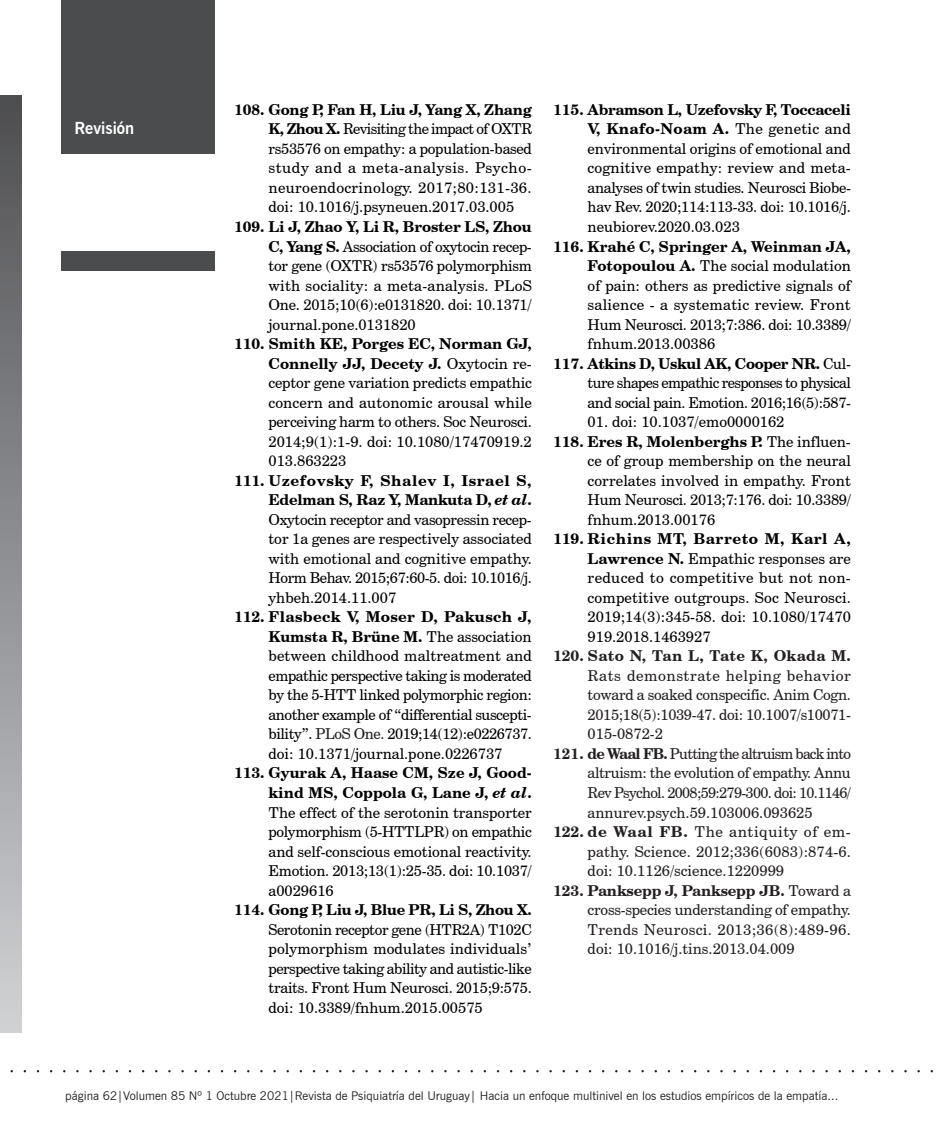
<style>
.page{position:relative;width:936px;height:1132px;background:#fff}
.page>*{position:absolute;margin:0;border:0;box-sizing:border-box;transform-origin:0 0}
.t1{font:700 16.5px "News Gothic BT";color:#fff}
._04_texto_corrido{font:15px/19.5px "Century Schoolbook BT";color:#000;text-align:justify}
._04_texto_corrido-2{font:15px/19.5px "Century Schoolbook BT";color:#231f20;text-align:justify}
.t2{font:12px "News Gothic BT";color:#231f20}
.s1{font-weight:700}
.s2{font-weight:700;font-style:italic}
.s3{color:#231f20}
</style>
<div class="page">
<div style="left:62px;top:0;width:153px;height:154px;background:#4b4c4d"></div>
<div style="left:62px;top:251px;width:153px;height:20px;background:#4b4c4d"></div>
<div style="left:0;top:95px;width:21px;height:936px;background:linear-gradient(to bottom,#4e4f52,#d0d1d5)"></div>
<p class="t1" style="left:74px;top:118px;width:61px">Revisión</p>
<p class="t1" style="left:74px;top:118px;width:111px">Trabajo original</p>
<p class="_04_texto_corrido" style="left:268px;top:100px;width:265px;text-indent:-34px"><span class="s1">108. Gong P, Fan H, Liu J, Yang X, Zhang K, Zhou X.</span> Revisiting the impact of OXTR rs53576 on empathy: a population-based study and a meta-analysis. Psycho&shy;neuroendocrinology. 2017;80:131-36. doi: 10.1016/j.psyneuen.2017.03.005</p>
<p class="_04_texto_corrido" style="left:268px;top:217px;width:265px;text-indent:-34px"><span class="s1">109. Li J, Zhao Y, Li R, Broster LS, Zhou C, Yang S.</span> Association of oxytocin recep&shy;tor gene (OXTR) rs53576 polymorphism with sociality: a meta-analysis. PLoS One. 2015;10(6):e0131820. doi: 10.1371/ journal.pone.0131820</p>
<p class="_04_texto_corrido" style="left:268px;top:334px;width:265px;text-indent:-34px"><span class="s1">110. Smith KE, Porges EC, Norman GJ, Connelly JJ, Decety J.</span> Oxytocin re&shy;ceptor gene variation predicts empathic concern and autonomic arousal while perceiving harm to others. Soc Neurosci.<br>2014;9(1):1-9. doi: 10.1080/17470919.2<br>013.863223</p>
<p class="_04_texto_corrido" style="left:268px;top:470px;width:265px;text-indent:-34px"><span class="s1">111. Uzefovsky F, Shalev I, Israel S, Edelman S, Raz Y, Mankuta D,</span> <span class="s2">et al</span><span class="s1">.<br></span>Oxytocin receptor and vasopressin recep&shy;tor 1a genes are respectively associated with emotional and cognitive empathy.<br>Horm Behav. 2015;67:60-5. doi: 10.1016/j. yhbeh.2014.11.007</p>
<p class="_04_texto_corrido" style="left:268px;top:607px;width:265px;text-indent:-34px"><span class="s1">112. Flasbeck V, Moser D, Pakusch J, Kumsta R, Brüne M.</span> The association between childhood maltreatment and empathic perspective taking is moderated by the 5-HTT linked polymorphic region: another example of “differential suscepti&shy;bility”. <span class="s3">PLoS One.</span> 2019;14(12):e0226737. doi: 10.1371/journal.pone.0226737</p>
<p class="_04_texto_corrido" style="left:268px;top:763px;width:265px;text-indent:-34px"><span class="s1">113. Gyurak A, Haase CM, Sze J, Good&shy;kind MS, Coppola G, Lane J,</span> <span class="s2">et al</span><span class="s1">.<br></span>The effect of the serotonin transporter polymorphism (5-HTTLPR) on empathic and self-conscious emotional reactivity.<br>Emotion. 2013;13(1):25-35. doi: 10.1037/ a0029616</p>
<p class="_04_texto_corrido" style="left:268px;top:899px;width:265px;text-indent:-34px"><span class="s1">114. Gong P, Liu J, Blue PR, Li S, Zhou X.<br></span>Serotonin receptor gene (HTR2A) T102C polymorphism modulates individuals’ perspective taking ability and autistic-like traits. Front Hum Neurosci. 2015;9:575. doi: 10.3389/fnhum.2015.00575</p>
<p class="_04_texto_corrido" style="left:587px;top:100px;width:265px;text-indent:-34px"><span class="s1">115. Abramson L, Uzefovsky F, Toccaceli V, Knafo-Noam A.</span> The genetic and environmental origins of emotional and cognitive empathy: review and meta&shy;analyses of twin studies. Neurosci Biobe&shy;hav Rev. 2020;114:113-33. doi: 10.1016/j. neubiorev.2020.03.023</p>
<p class="_04_texto_corrido" style="left:587px;top:236px;width:265px;text-indent:-34px"><span class="s1">116. Krahé C, Springer A, Weinman JA, Fotopoulou A.</span> The social modulation of pain: others as predictive signals of salience - a systematic review. Front Hum Neurosci. 2013;7:386. doi: 10.3389/ fnhum.2013.00386</p>
<p class="_04_texto_corrido" style="left:587px;top:353px;width:265px;text-indent:-34px"><span class="s1">117. Atkins D, Uskul AK, Cooper NR.</span> Cul&shy;ture shapes empathic responses to physical and social pain. Emotion. 2016;16(5):587-</p>
<p class="_04_texto_corrido" style="left:587px;top:412px;width:198px">01. doi: 10.1037/emo0000162</p>
<p class="_04_texto_corrido" style="left:587px;top:431px;width:265px;text-indent:-34px"><span class="s1">118. Eres R, Molenberghs P.</span> The influen&shy;ce of group membership on the neural correlates involved in empathy. Front Hum Neurosci. 2013;7:176. doi: 10.3389/ fnhum.2013.00176</p>
<p class="_04_texto_corrido" style="left:587px;top:529px;width:265px;text-indent:-34px"><span class="s1">119. Richins MT, Barreto M, Karl A, Lawrence N.</span> Empathic responses are reduced to competitive but not non&shy;competitive outgroups. Soc Neurosci.<br>2019;14(3):345-58. doi: 10.1080/17470<br>919.2018.1463927</p>
<p class="_04_texto_corrido-2" style="left:587px;top:646px;width:265px;text-indent:-34px"><span class="s1">120. Sato N, Tan L, Tate K, Okada M.<br></span>Rats demonstrate helping behavior toward a soaked conspecific. Anim Cogn.<br>2015;18(5):1039-47. doi: 10.1007/s10071- 015-0872-2</p>
<p class="_04_texto_corrido-2" style="left:587px;top:743px;width:265px;text-indent:-34px"><span class="s1">121. de Waal FB.</span> Putting the altruism back into altruism: the evolution of empathy. Annu Rev Psychol. 2008;59:279-300. doi: 10.1146/ annurev.psych.59.103006.093625</p>
<p class="_04_texto_corrido-2" style="left:587px;top:821px;width:265px;text-indent:-34px"><span class="s1">122. de Waal FB.</span> The antiquity of em&shy;pathy. Science. 2012;336(6083):874-6. doi: 10.1126/science.1220999</p>
<p class="_04_texto_corrido-2" style="left:587px;top:880px;width:265px;text-indent:-34px"><span class="s1">123. Panksepp J, Panksepp JB.</span> Toward a cross-species understanding of empathy.<br>Trends Neurosci. 2013;36(8):489-96. doi: 10.1016/j.tins.2013.04.009</p>
<p class="t2" style="left:65px;top:1087px;width:774px">página 62|Volumen 85 Nº 1 Octubre 2021|Revista de Psiquiatría del Uruguay| Hacia un enfoque multinivel en los estudios empíricos de la empatía...</p>
</div>
